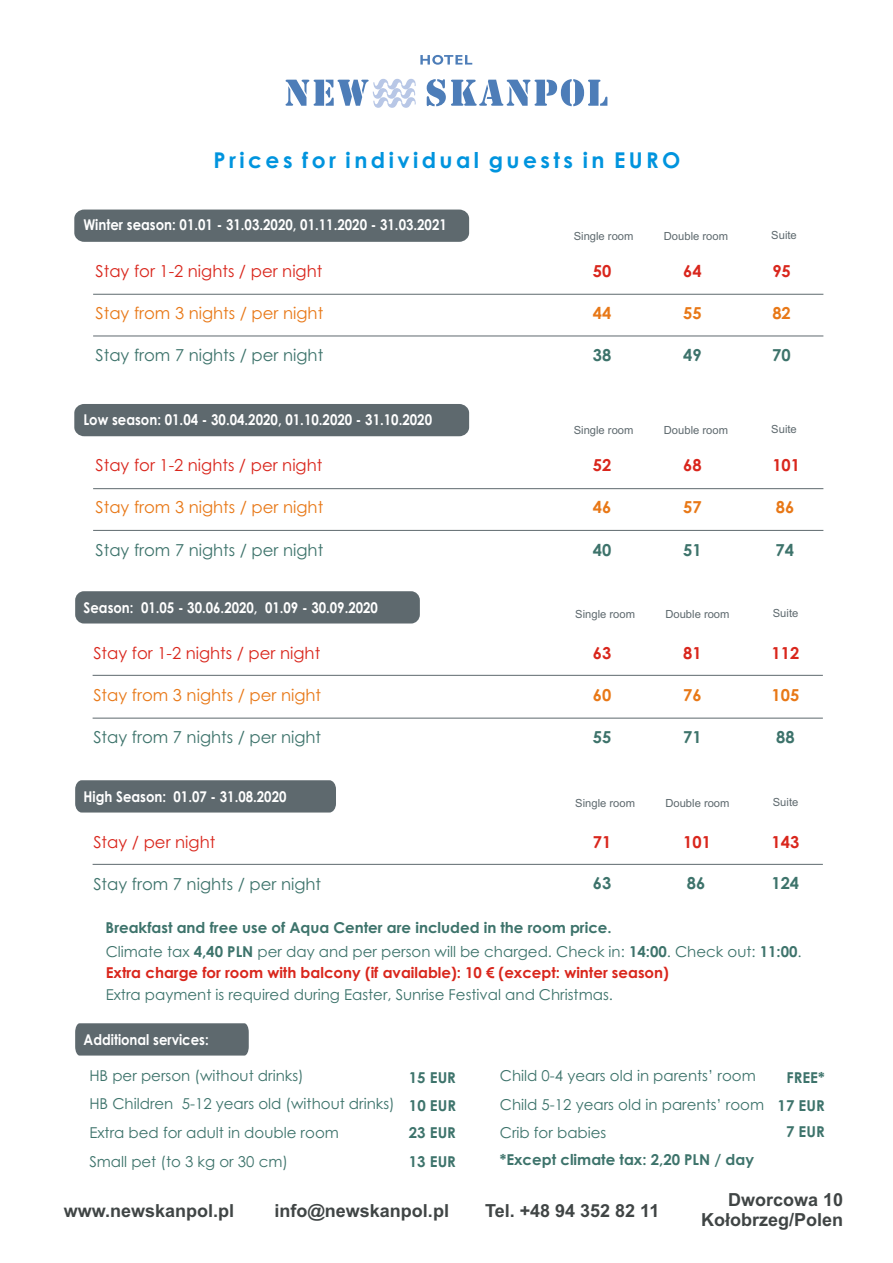
<style>
.page{position:relative;width:893px;height:1263px;background:#fff}
.page>*{position:absolute;margin:0;border:0;box-sizing:border-box;transform-origin:0 0}
.t1{font:700 21.75px "Century Gothic";letter-spacing:.16em;color:#0094de}
.t2{font:700 18px/20.1px "Arial";color:#404545;text-align:right}
.t3{font:16.5px "Century Gothic";color:#3d736b}
.t4{font:16.5px "Century Gothic";color:#d9261c}
.t5{font:16.5px "Century Gothic";color:#e87817}
.t6{font:700 16.5px "Century Gothic";color:#d9261c}
.t7{font:700 16.5px "Century Gothic";color:#3d736b}
.t8{font:700 16.5px "Century Gothic";color:#e87817}
.t9{font:15px/28.2px "Century Gothic";color:#3d736b}
.t10{font:700 15px/26.8px "Century Gothic";color:#3d736b;text-align:center}
.t11{font:700 15px "Century Gothic";color:#d9261c}
.t12{font:700 14.85px "Century Gothic";color:#fff;scale:.89 1}
.t13{font:11.25px "Arial";color:#5e696e}
.s1{font-weight:700}
</style>
<div class="page">
<svg style="left:420px;top:55px;width:52px;height:10px"></svg>
<svg style="left:427px;top:79px;width:180px;height:27px"></svg>
<svg style="left:286px;top:79px;width:130px;height:29px"></svg>
<div style="left:75px;top:591px;width:345px;height:32px;background:#5e696e;border-radius:9px"></div>
<hr style="left:93px;top:294px;width:730px;height:1px;background:#5e696e">
<hr style="left:93px;top:488px;width:730px;height:1px;background:#5e696e">
<hr style="left:93px;top:336px;width:730px;height:1px;background:#5e696e">
<hr style="left:93px;top:530px;width:730px;height:1px;background:#5e696e">
<div style="left:74px;top:210px;width:395px;height:32px;background:#5e696e;border-radius:9px"></div>
<div style="left:74px;top:404px;width:395px;height:32px;background:#5e696e;border-radius:9px"></div>
<hr style="left:93px;top:675px;width:730px;height:1px;background:#5e696e">
<hr style="left:93px;top:718px;width:730px;height:1px;background:#5e696e">
<div style="left:75px;top:1023px;width:174px;height:32px;background:#5e696e"></div>
<div style="left:75px;top:780px;width:261px;height:32px;background:#5e696e"></div>
<hr style="left:93px;top:864px;width:730px;height:1px;background:#5e696e">
<h1 class="t1" style="left:213px;top:152px;width:469px">Prices for individual guests in EURO</h1>
<p class="t12" style="left:83px;top:219px;width:410px">Winter season: 01.01 - 31.03.2020, 01.11.2020 - 31.03.2021</p>
<p class="t13" style="left:574px;top:231px;width:61px">Single room</p>
<p class="t13" style="left:664px;top:232px;width:66px">Double room</p>
<p class="t13" style="left:771px;top:231px;width:27px">Suite</p>
<p class="t4" style="left:96px;top:264px;width:228px">Stay for 1-2 nights / per night</p>
<p class="t5" style="left:96px;top:307px;width:229px">Stay from 3 nights / per night</p>
<p class="t6" style="left:593px;top:264px;width:20px">50</p>
<p class="t8" style="left:593px;top:307px;width:20px">44</p>
<p class="t6" style="left:683px;top:264px;width:20px">64</p>
<p class="t8" style="left:683px;top:307px;width:20px">55</p>
<p class="t6" style="left:772px;top:264px;width:20px">95</p>
<p class="t8" style="left:772px;top:307px;width:20px">82</p>
<p class="t3" style="left:96px;top:349px;width:229px">Stay from 7 nights / per night</p>
<p class="t7" style="left:593px;top:349px;width:20px">38</p>
<p class="t7" style="left:683px;top:349px;width:20px">49</p>
<p class="t7" style="left:772px;top:349px;width:20px">70</p>
<p class="t12" style="left:83px;top:414px;width:393px">Low season: 01.04 - 30.04.2020, 01.10.2020 - 31.10.2020</p>
<p class="t13" style="left:574px;top:426px;width:61px">Single room</p>
<p class="t13" style="left:664px;top:426px;width:66px">Double room</p>
<p class="t13" style="left:771px;top:425px;width:27px">Suite</p>
<p class="t4" style="left:96px;top:459px;width:228px">Stay for 1-2 nights / per night</p>
<p class="t5" style="left:96px;top:501px;width:229px">Stay from 3 nights / per night</p>
<p class="t6" style="left:593px;top:459px;width:20px">52</p>
<p class="t8" style="left:593px;top:501px;width:20px">46</p>
<p class="t6" style="left:683px;top:459px;width:20px">68</p>
<p class="t8" style="left:683px;top:501px;width:20px">57</p>
<p class="t6" style="left:772px;top:459px;width:29px">101</p>
<p class="t8" style="left:776px;top:501px;width:20px">86</p>
<p class="t3" style="left:96px;top:543px;width:229px">Stay from 7 nights / per night</p>
<p class="t7" style="left:593px;top:543px;width:20px">40</p>
<p class="t7" style="left:683px;top:543px;width:20px">51</p>
<p class="t7" style="left:776px;top:543px;width:20px">74</p>
<p class="t12" style="left:84px;top:601px;width:332px">Season: 01.05 - 30.06.2020, 01.09 - 30.09.2020</p>
<p class="t4" style="left:93px;top:646px;width:228px">Stay for 1-2 nights / per night</p>
<p class="t5" style="left:93px;top:688px;width:229px">Stay from 3 nights / per night</p>
<p class="t3" style="left:93px;top:731px;width:229px">Stay from 7 nights / per night</p>
<p class="t12" style="left:84px;top:790px;width:229px">High Season: 01.07 - 31.08.2020</p>
<p class="t4" style="left:93px;top:835px;width:123px">Stay / per night</p>
<p class="t3" style="left:93px;top:877px;width:229px">Stay from 7 nights / per night</p>
<p class="t13" style="left:575px;top:609px;width:61px">Single room</p>
<p class="t13" style="left:665px;top:609px;width:66px">Double room</p>
<p class="t13" style="left:773px;top:609px;width:27px">Suite</p>
<p class="t6" style="left:593px;top:646px;width:20px">63</p>
<p class="t8" style="left:593px;top:688px;width:20px">60</p>
<p class="t7" style="left:593px;top:731px;width:20px">55</p>
<p class="t6" style="left:683px;top:646px;width:20px">81</p>
<p class="t6" style="left:772px;top:646px;width:29px">112</p>
<p class="t8" style="left:683px;top:688px;width:20px">76</p>
<p class="t8" style="left:772px;top:688px;width:29px">105</p>
<p class="t7" style="left:683px;top:731px;width:20px">71</p>
<p class="t7" style="left:776px;top:731px;width:20px">88</p>
<p class="t13" style="left:575px;top:798px;width:61px">Single room</p>
<p class="t13" style="left:665px;top:798px;width:66px">Double room</p>
<p class="t13" style="left:773px;top:798px;width:27px">Suite</p>
<p class="t6" style="left:593px;top:835px;width:20px">71</p>
<p class="t7" style="left:593px;top:877px;width:20px">63</p>
<p class="t6" style="left:683px;top:835px;width:29px">101</p>
<p class="t6" style="left:772px;top:835px;width:29px">143</p>
<p class="t7" style="left:687px;top:877px;width:20px">86</p>
<p class="t7" style="left:771px;top:877px;width:29px">124</p>
<p class="t10" style="left:106px;top:916px;width:508px">Breakfast and free use of Aqua Center are included in the room price.</p>
<p class="t11" style="left:106px;top:967px;width:565px">Extra charge for room with balcony (if available): 10 € (except: winter season)</p>
<p class="t9" style="left:106px;top:981px;width:509px">Extra payment is required during Easter, Sunrise Festival and Christmas.</p>
<p class="t9" style="left:106px;top:938px;width:697px">Climate tax <span class="s1">4,40 PLN</span> per day and per person will be charged. Check in: <span class="s1">14:00</span>. Check out: <span class="s1">11:00</span>.</p>
<p class="t12" style="left:84px;top:1033px;width:142px">Additional services:</p>
<p class="t9" style="left:89px;top:1063px;width:307px">HB per person (without drinks)<br>HB Children 5-12 years old (without drinks)<br>Extra bed for adult in double room</p>
<p class="t9" style="left:500px;top:1063px;width:266px">Child 0-4 years old in parents’ room<br>Child 5-12 years old in parents’ room</p>
<p class="t10" style="left:409px;top:1064px;width:49px;line-height:28px;text-align:left">15 EUR<br>10 EUR</p>
<p class="t9" style="left:500px;top:1119px;width:108px">Crib for babies</p>
<p class="t10" style="left:409px;top:1120px;width:49px">23 EUR</p>
<p class="t10" style="left:786px;top:1065px;width:40px">FREE*</p>
<p class="t10" style="left:778px;top:1093px;width:49px">17 EUR<br>7 EUR</p>
<p class="t10" style="left:500px;top:1148px;width:256px">*Except climate tax: 2,20 PLN / day</p>
<p class="t9" style="left:89px;top:1148px;width:200px">Small pet (to 3 kg or 30 cm)</p>
<p class="t2" style="left:64px;top:1202px;width:172px">www.newskanpol.pl</p>
<p class="t2" style="left:274px;top:1202px;width:176px">info@newskanpol.pl</p>
<p class="t2" style="left:485px;top:1202px;width:176px">Tel. +48 94 352 82 11</p>
<p class="t2" style="left:701px;top:1191px;width:144px">Dworcowa 10<br>Ko³obrzeg/Polen</p>
<p class="t10" style="left:409px;top:1149px;width:49px">13 EUR</p>
</div>
